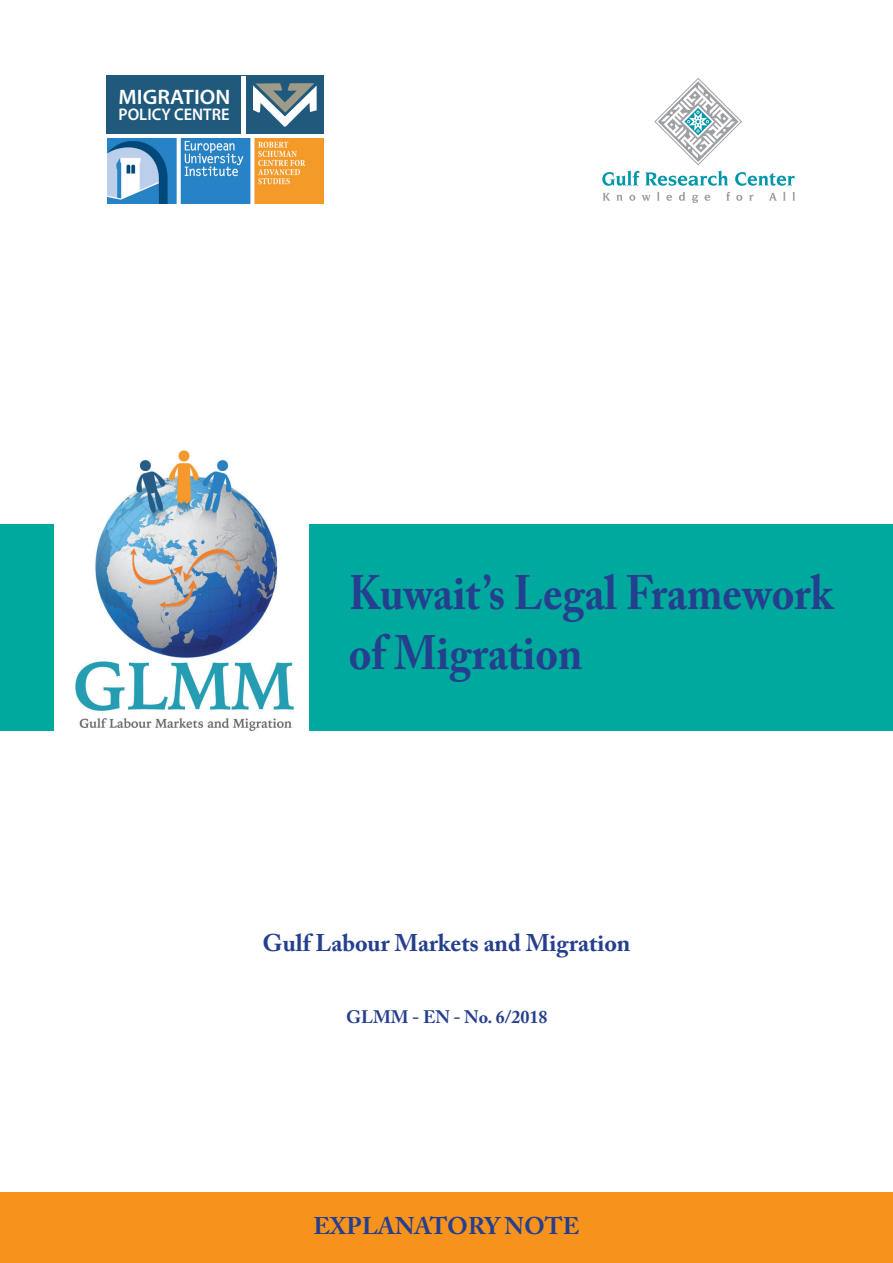
<style>
.page{position:relative;width:893px;height:1263px;background:#fff}
.page>*{position:absolute;margin:0;border:0;box-sizing:border-box;transform-origin:0 0}
.t1{font:700 48px/60px "Adobe Caslon Pro";color:#253f8e;scale:.9 1}
.t2{font:700 24px "Adobe Caslon Pro";color:#253f8e}
.t3{font:600 21px "Myriad Pro";color:#fff;scale:1.05 1}
.t4{font:700 18px "Adobe Caslon Pro";color:#253f8e}
.t5{font:600 16.8px "Myriad Pro";color:#fff}
</style>
<div class="page">
<div style="left:0;top:524px;width:893px;height:206px;background:#00a99d"></div>
<div style="left:0;top:1193px;width:893px;height:70px;background:#f7931d"></div>
<div style="left:106px;top:76px;width:218px;height:58px;background:#1f5a7d"></div>
<hr style="left:242px;top:76px;width:4px;height:58px;background:#fff">
<svg style="left:253px;top:83px;width:64px;height:44px"></svg>
<img style="left:107px;top:139px;width:217px;height:64px">
<svg style="left:602px;top:171px;width:37px;height:15px"></svg>
<svg style="left:645px;top:171px;width:83px;height:15px"></svg>
<svg style="left:735px;top:172px;width:60px;height:14px"></svg>
<svg style="left:603px;top:193px;width:7px;height:8px"></svg>
<svg style="left:616px;top:195px;width:7px;height:6px"></svg>
<svg style="left:629px;top:195px;width:6px;height:6px"></svg>
<svg style="left:641px;top:195px;width:10px;height:6px"></svg>
<svg style="left:657px;top:192px;width:3px;height:9px"></svg>
<svg style="left:666px;top:195px;width:6px;height:6px"></svg>
<svg style="left:679px;top:192px;width:6px;height:9px"></svg>
<svg style="left:692px;top:195px;width:6px;height:8px"></svg>
<svg style="left:704px;top:195px;width:6px;height:6px"></svg>
<svg style="left:726px;top:192px;width:4px;height:9px"></svg>
<svg style="left:736px;top:195px;width:6px;height:6px"></svg>
<svg style="left:749px;top:195px;width:4px;height:6px"></svg>
<svg style="left:769px;top:193px;width:8px;height:8px"></svg>
<svg style="left:783px;top:192px;width:3px;height:9px"></svg>
<svg style="left:792px;top:192px;width:3px;height:9px"></svg>
<svg style="left:654px;top:78px;width:88px;height:87px"></svg>
<div style="left:54px;top:394px;width:255px;height:358px;background:#fff"></div>
<img style="left:75px;top:450px;width:219px;height:282px">
<p class="t3" style="left:119px;top:84px;width:108px">MIGRATION</p>
<p class="t5" style="left:119px;top:104px;width:113px">POLICY CENTRE</p>
<h1 class="t1" style="left:349px;top:562px;width:540px">Kuwait’s Legal Framework of Migration</h1>
<p class="t2" style="left:262px;top:929px;width:370px">Gulf Labour Markets and Migration</p>
<p class="t4" style="left:346px;top:1006px;width:203px">GLMM - EN - No. 6/2018</p>
<p class="t2" style="left:314px;top:1212px;width:267px">EXPLANATORY NOTE</p>
</div>
